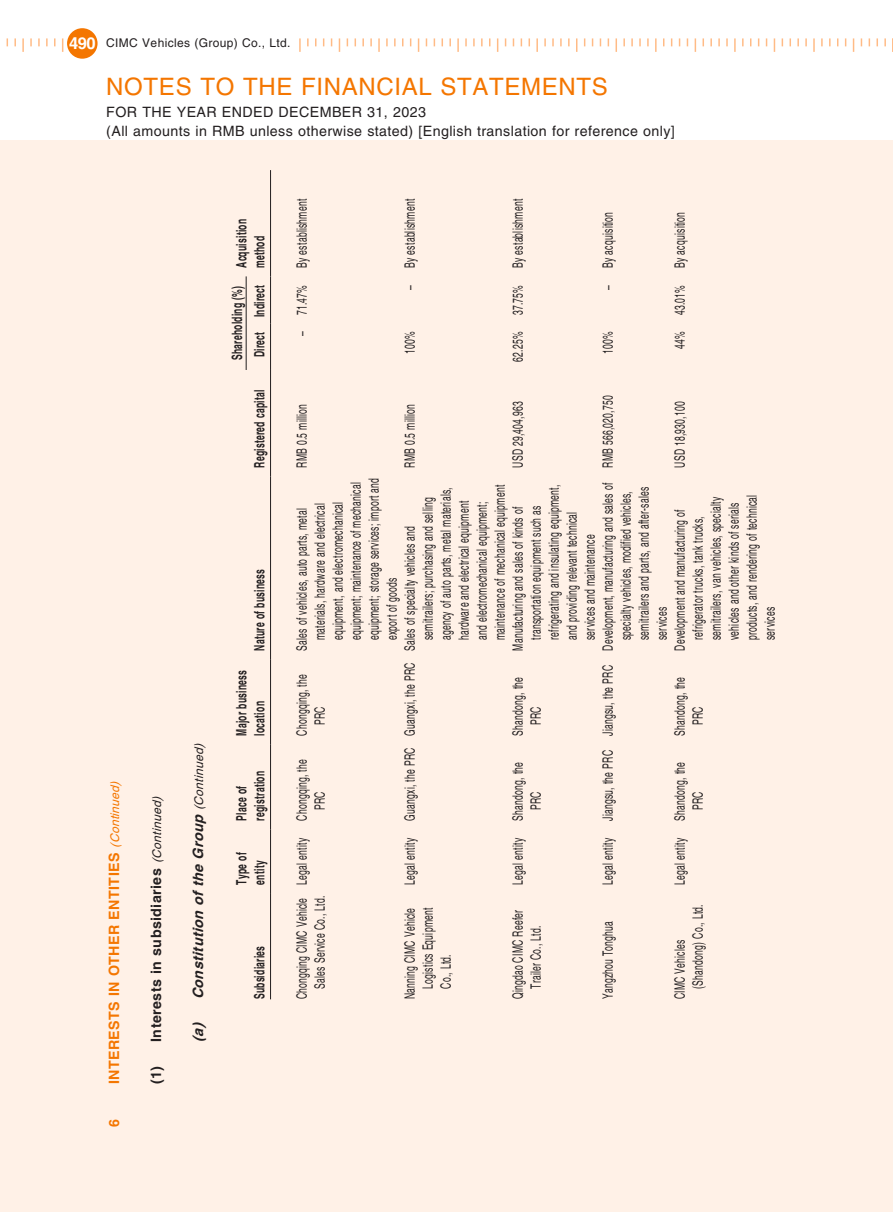
<style>
.page{position:relative;width:893px;height:1212px;background:#fff}
.page>*{position:absolute;margin:0;border:0;box-sizing:border-box;transform-origin:0 0}
.t1{font:24px "Helvetica LT Std";letter-spacing:.03em;color:#f47600}
.t2{font:14.25px/18px "Helvetica LT Std";letter-spacing:.03em;color:#231f20;scale:.6 1}
.t3{font:700 14.25px/18px "Helvetica LT Std";letter-spacing:.03em;color:#231f20;scale:.6 1}
.t4{font:14.25px/19.5px "Helvetica LT Std";letter-spacing:.03em;color:#231f20}
.t5{font:700 14.25px "Helvetica LT Std";letter-spacing:.03em;color:#231f20}
.t6{font:700 14.25px "Helvetica LT Std";letter-spacing:.03em;color:#f47600}
.t7{font:italic 700 14.25px "Helvetica LT Std";color:#231f20}
.t8{font:12px "Helvetica LT Std";letter-spacing:.03em;color:#231f20}
.s1{font-weight:700;font-size:16.5px;color:#fff}
.s2{font-weight:400;font-style:italic;font-size:12px}
.s3{font-weight:400;font-size:12px}
</style>
<div class="page">
<div style="left:67px;top:28px;width:31px;height:31px;background:#f47600;border-radius:50%"></div>
<svg style="left:62px;top:38px;width:1px;height:14px"></svg>
<svg style="left:54px;top:38px;width:2px;height:8px"></svg>
<svg style="left:46px;top:38px;width:2px;height:8px"></svg>
<svg style="left:38px;top:38px;width:2px;height:8px"></svg>
<svg style="left:30px;top:38px;width:2px;height:8px"></svg>
<svg style="left:22px;top:38px;width:2px;height:14px"></svg>
<svg style="left:14px;top:38px;width:2px;height:8px"></svg>
<svg style="left:884px;top:38px;width:2px;height:8px"></svg>
<svg style="left:876px;top:38px;width:2px;height:8px"></svg>
<svg style="left:853px;top:38px;width:1px;height:14px"></svg>
<svg style="left:821px;top:38px;width:2px;height:8px"></svg>
<svg style="left:813px;top:38px;width:2px;height:14px"></svg>
<svg style="left:805px;top:38px;width:2px;height:8px"></svg>
<svg style="left:797px;top:38px;width:2px;height:8px"></svg>
<svg style="left:789px;top:38px;width:2px;height:8px"></svg>
<svg style="left:774px;top:38px;width:1px;height:14px"></svg>
<svg style="left:742px;top:38px;width:2px;height:8px"></svg>
<svg style="left:734px;top:38px;width:2px;height:14px"></svg>
<svg style="left:726px;top:38px;width:2px;height:8px"></svg>
<svg style="left:718px;top:38px;width:2px;height:8px"></svg>
<svg style="left:710px;top:38px;width:2px;height:8px"></svg>
<svg style="left:702px;top:38px;width:2px;height:8px"></svg>
<svg style="left:695px;top:38px;width:1px;height:14px"></svg>
<svg style="left:655px;top:38px;width:2px;height:14px"></svg>
<svg style="left:647px;top:38px;width:2px;height:8px"></svg>
<svg style="left:639px;top:38px;width:2px;height:8px"></svg>
<svg style="left:631px;top:38px;width:2px;height:8px"></svg>
<svg style="left:623px;top:38px;width:2px;height:8px"></svg>
<svg style="left:615px;top:38px;width:2px;height:14px"></svg>
<svg style="left:576px;top:38px;width:1px;height:14px"></svg>
<svg style="left:568px;top:38px;width:2px;height:8px"></svg>
<svg style="left:560px;top:38px;width:2px;height:8px"></svg>
<svg style="left:552px;top:38px;width:2px;height:8px"></svg>
<svg style="left:544px;top:38px;width:2px;height:8px"></svg>
<svg style="left:536px;top:38px;width:2px;height:14px"></svg>
<svg style="left:497px;top:38px;width:1px;height:14px"></svg>
<svg style="left:481px;top:38px;width:2px;height:8px"></svg>
<svg style="left:473px;top:38px;width:2px;height:8px"></svg>
<svg style="left:465px;top:38px;width:2px;height:8px"></svg>
<svg style="left:457px;top:38px;width:2px;height:14px"></svg>
<svg style="left:449px;top:38px;width:2px;height:8px"></svg>
<svg style="left:418px;top:38px;width:1px;height:14px"></svg>
<svg style="left:394px;top:38px;width:2px;height:8px"></svg>
<svg style="left:386px;top:38px;width:2px;height:8px"></svg>
<svg style="left:378px;top:38px;width:2px;height:14px"></svg>
<svg style="left:370px;top:38px;width:2px;height:8px"></svg>
<svg style="left:362px;top:38px;width:2px;height:8px"></svg>
<svg style="left:339px;top:38px;width:1px;height:14px"></svg>
<svg style="left:307px;top:38px;width:2px;height:8px"></svg>
<svg style="left:299px;top:38px;width:2px;height:14px"></svg>
<svg style="left:892px;top:38px;width:1px;height:14px"></svg>
<div style="left:0;top:140px;width:893px;height:1072px;background:#fff1e7"></div>
<hr style="left:246px;top:276px;width:1px;height:94px;background:#231f20">
<hr style="left:270px;top:893px;width:1px;height:106px;background:#231f20">
<hr style="left:270px;top:829px;width:1px;height:64px;background:#231f20">
<hr style="left:270px;top:744px;width:1px;height:85px;background:#231f20">
<hr style="left:270px;top:659px;width:1px;height:85px;background:#231f20">
<hr style="left:270px;top:476px;width:1px;height:183px;background:#231f20">
<hr style="left:270px;top:370px;width:1px;height:106px;background:#231f20">
<hr style="left:270px;top:323px;width:1px;height:47px;background:#231f20">
<hr style="left:270px;top:276px;width:1px;height:47px;background:#231f20">
<hr style="left:270px;top:170px;width:1px;height:106px;background:#231f20">
<p class="t8" style="left:69px;top:36px;width:223px"><span class="s1">490</span> CIMC Vehicles (Group) Co., Ltd.</p>
<h1 class="t1" style="left:106px;top:73px;width:503px">NOTES TO THE FINANCIAL STATEMENTS</h1>
<p class="t4" style="left:106px;top:102px;width:570px">FOR THE YEAR ENDED DECEMBER 31, 2023<br>(All amounts in RMB unless otherwise stated) [English translation for reference only]</p>
<p class="t6" style="left:105px;top:1084px;width:308px;rotate:-90deg">INTERESTS IN OTHER ENTITIES <span class="s2">(Continued)</span></p>
<p class="t6" style="left:105px;top:1127px;width:9px;rotate:-90deg">6</p>
<p class="t3" style="left:232px;top:268px;width:83px;rotate:-90deg">Acquisition method</p>
<p class="t3" style="left:250px;top:357px;width:122px;rotate:-90deg">Direct Indirect</p>
<p class="t3" style="left:228px;top:360px;width:125px;rotate:-90deg">Shareholding (%)</p>
<p class="t3" style="left:250px;top:468px;width:131px;rotate:-90deg">Registered capital</p>
<p class="t5" style="left:147px;top:1084px;width:292px;rotate:-90deg">(1) Interests in subsidiaries <span class="s2">(Continued)</span></p>
<p class="t7" style="left:189px;top:1042px;width:303px;rotate:-90deg">(a) Constitution ofthe Group <span class="s3">(Continued)</span></p>
<p class="t3" style="left:250px;top:651px;width:137px;rotate:-90deg">Nature of business</p>
<p class="t3" style="left:232px;top:736px;width:111px;rotate:-90deg">Major business location</p>
<p class="t3" style="left:232px;top:821px;width:84px;rotate:-90deg">Place of registration</p>
<p class="t3" style="left:232px;top:884px;width:55px;rotate:-90deg">Type of entity</p>
<p class="t3" style="left:250px;top:999px;width:91px;rotate:-90deg">Subsidiaries</p>
<p class="t2" style="left:293px;top:336px;width:231px;rotate:-90deg">– 71.47% By establishment</p>
<p class="t2" style="left:293px;top:468px;width:108px;rotate:-90deg">RMB 0.5 million</p>
<p class="t2" style="left:401px;top:290px;width:153px;rotate:-90deg">– By establishment</p>
<p class="t2" style="left:401px;top:354px;width:39px;rotate:-90deg">100%</p>
<p class="t2" style="left:401px;top:468px;width:108px;rotate:-90deg">RMB 0.5 million</p>
<p class="t2" style="left:509px;top:362px;width:273px;rotate:-90deg">62.25% 37.75% By establishment</p>
<p class="t2" style="left:509px;top:468px;width:112px;rotate:-90deg">USD 29,404,963</p>
<p class="t2" style="left:599px;top:290px;width:131px;rotate:-90deg">– By acquisition</p>
<p class="t2" style="left:599px;top:354px;width:39px;rotate:-90deg">100%</p>
<p class="t2" style="left:599px;top:468px;width:122px;rotate:-90deg">RMB 566,020,750</p>
<p class="t2" style="left:671px;top:349px;width:231px;rotate:-90deg">44% 43.01% By acquisition</p>
<p class="t2" style="left:671px;top:468px;width:112px;rotate:-90deg">USD 18,930,100</p>
<p class="t2" style="left:293px;top:640px;width:272px;text-indent:-11px;rotate:-90deg">Sales of vehicles, auto parts, metal materials, hardware and electrical equipment, and electromechanical equipment; maintenance of mechanical equipment; storage services; import and export of goods</p>
<p class="t2" style="left:599px;top:640px;width:264px;text-indent:-244px;rotate:-90deg">Legal entity Jiangsu, the PRC Jiangsu, the PRC Development, manufacturing and sales of specialty vehicles, modified vehicles, semitrailers and parts, and after-sales services</p>
<p class="t2" style="left:401px;top:640px;width:260px;text-indent:-244px;rotate:-90deg">Legal entity Guangxi, the PRC Guangxi, the PRC Sales of specialty vehicles and semitrailers; purchasing and selling agency of auto parts, metal materials, hardware and electrical equipment and electromechanical equipment; maintenance of mechanical equipment</p>
<p class="t2" style="left:509px;top:640px;width:260px;text-indent:-11px;rotate:-90deg">Manufacturing and sales of kinds of transportation equipment such as refrigerating and insulating equipment, and providing relevant technical services and maintenance</p>
<p class="t2" style="left:671px;top:640px;width:244px;text-indent:-11px;rotate:-90deg">Development and manufacturing of refrigerator trucks, tank trucks, semitrailers, van vehicles, specialty vehicles and other kinds of serials products, and rendering of technical services</p>
<p class="t2" style="left:293px;top:725px;width:86px;text-indent:-11px;rotate:-90deg">Chongqing, the<br>PRC</p>
<p class="t2" style="left:509px;top:725px;width:82px;text-indent:-11px;rotate:-90deg">Shandong, the<br>PRC</p>
<p class="t2" style="left:671px;top:725px;width:82px;text-indent:-11px;rotate:-90deg">Shandong, the<br>PRC</p>
<p class="t2" style="left:293px;top:810px;width:86px;text-indent:-74px;rotate:-90deg">Legal entity Chongqing, the<br>PRC</p>
<p class="t2" style="left:509px;top:810px;width:82px;text-indent:-74px;rotate:-90deg">Legal entity Shandong, the<br>PRC</p>
<p class="t2" style="left:671px;top:810px;width:82px;text-indent:-74px;rotate:-90deg">Legal entity Shandong, the<br>PRC</p>
<p class="t2" style="left:293px;top:999px;width:174px;text-align:right;rotate:-90deg">Chongqing CIMC Vehicle<br>Sales Service Co., Ltd.</p>
<p class="t2" style="left:401px;top:989px;width:137px;text-align:justify;text-indent:-11px;rotate:-90deg">Nanning CIMC Vehicle Logistics Equipment Co., Ltd.</p>
<p class="t2" style="left:509px;top:999px;width:150px;text-align:center;rotate:-90deg">Qingdao CIMC Reefer<br>Trailer Co., Ltd.</p>
<p class="t2" style="left:599px;top:999px;width:132px;rotate:-90deg">Yangzhou Tonghua</p>
<p class="t2" style="left:671px;top:989px;width:142px;text-indent:-11px;rotate:-90deg">CIMC Vehicles (Shandong) Co., Ltd.</p>
</div>
